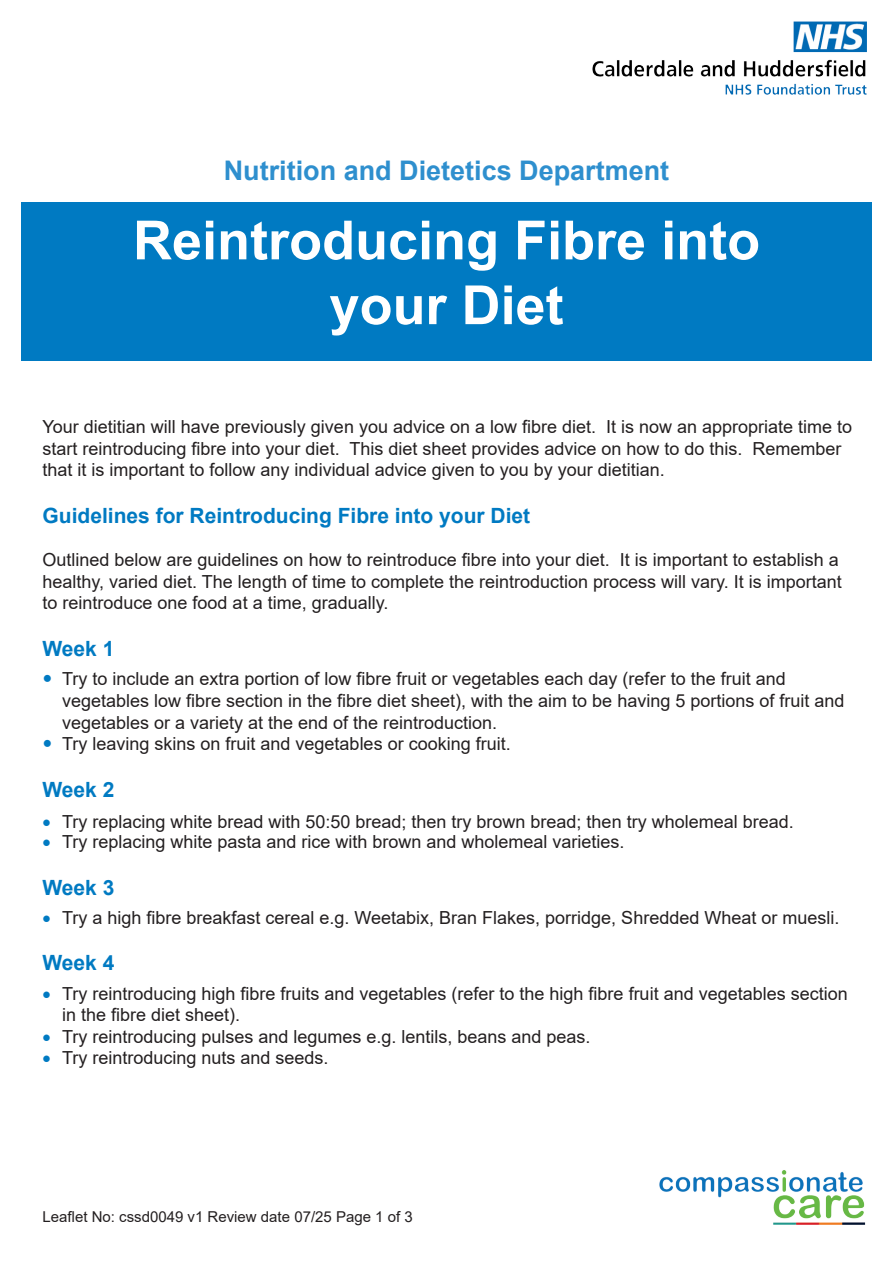
<style>
.page{position:relative;width:893px;height:1263px;background:#fff}
.page>*{position:absolute;margin:0;border:0;box-sizing:border-box;transform-origin:0 0}
.t1{font:700 54px "Arial";color:#fff}
.t2{font:700 27px "Arial";color:#2e8fce}
.t3{font:700 21px "Arial";color:#007ac2}
.t4{font:18px/21.6px "Arial";color:#231f20}
.t5{font:15px "Arial";color:#231f20}
.s1{color:#007ac2}
</style>
<div class="page">
<img style="left:659px;top:1170px;width:207px;height:55px">
<div style="left:21px;top:202px;width:851px;height:158px;background:#007ac2"></div>
<img style="left:592px;top:21px;width:274px;height:73px">
<p class="t2" style="left:224px;top:152px;width:447px">Nutrition and Dietetics Department</p>
<p class="t1" style="left:133px;top:202px;width:629px">Reintroducing Fibre into</p>
<p class="t1" style="left:329px;top:267px;width:236px">your Diet</p>
<p class="t4" style="left:43px;top:416px;width:811px">Your dietitian will have previously given you advice on a low fibre diet. It is now an appropriate time to start reintroducing fibre into your diet. This diet sheet provides advice on how to do this. Remember that it is important to follow any individual advice given to you by your dietitian.</p>
<p class="t3" style="left:43px;top:501px;width:489px">Guidelines for Reintroducing Fibre into your Diet</p>
<p class="t4" style="left:43px;top:549px;width:801px">Outlined below are guidelines on how to reintroduce fibre into your diet. It is important to establish a healthy, varied diet. The length of time to complete the reintroduction process will vary. It is important to reintroduce one food at a time, gradually.</p>
<p class="t3" style="left:43px;top:634px;width:73px">Week 1</p>
<p class="t4" style="left:62px;top:668px;width:725px">Try to include an extra portion of low fibre fruit or vegetables each day (refer to the fruit and</p>
<p class="t4" style="left:62px;top:690px;width:784px">vegetables low fibre section in the fibre diet sheet), with the aim to be having 5 portions of fruit and vegetables or a variety at the end of the reintroduction.</p>
<p class="t4" style="left:62px;top:733px;width:450px">Try leaving skins on fruit and vegetables or cooking fruit.</p>
<p class="t3" style="left:43px;top:775px;width:73px">Week 2</p>
<p class="t4" style="left:43px;top:810px;width:753px"><span class="s1">•</span> Try replacing white bread with 50:50 bread; then try brown bread; then try wholemeal bread.</p>
<p class="t4" style="left:43px;top:830px;width:584px"><span class="s1">•</span> Try replacing white pasta and rice with brown and wholemeal varieties.</p>
<p class="t3" style="left:43px;top:872px;width:73px">Week 3</p>
<p class="t4" style="left:43px;top:906px;width:798px"><span class="s1">•</span> Try a high fibre breakfast cereal e.g. Weetabix, Bran Flakes, porridge, Shredded Wheat or muesli.</p>
<p class="t3" style="left:43px;top:948px;width:73px">Week 4</p>
<p class="t4" style="left:62px;top:982px;width:787px;text-indent:-19px"><span class="s1">•</span> Try reintroducing high fibre fruits and vegetables (refer to the high fibre fruit and vegetables section in the fibre diet sheet).</p>
<p class="t4" style="left:43px;top:1025px;width:550px"><span class="s1">•</span> Try reintroducing pulses and legumes e.g. lentils, beans and peas.</p>
<p class="t4" style="left:43px;top:1047px;width:287px"><span class="s1">•</span> Try reintroducing nuts and seeds.</p>
<p class="t5" style="left:43px;top:1207px;width:372px">Leaflet No: cssd0049 v1 Review date 07/25 Page 1 of 3</p>
</div>
